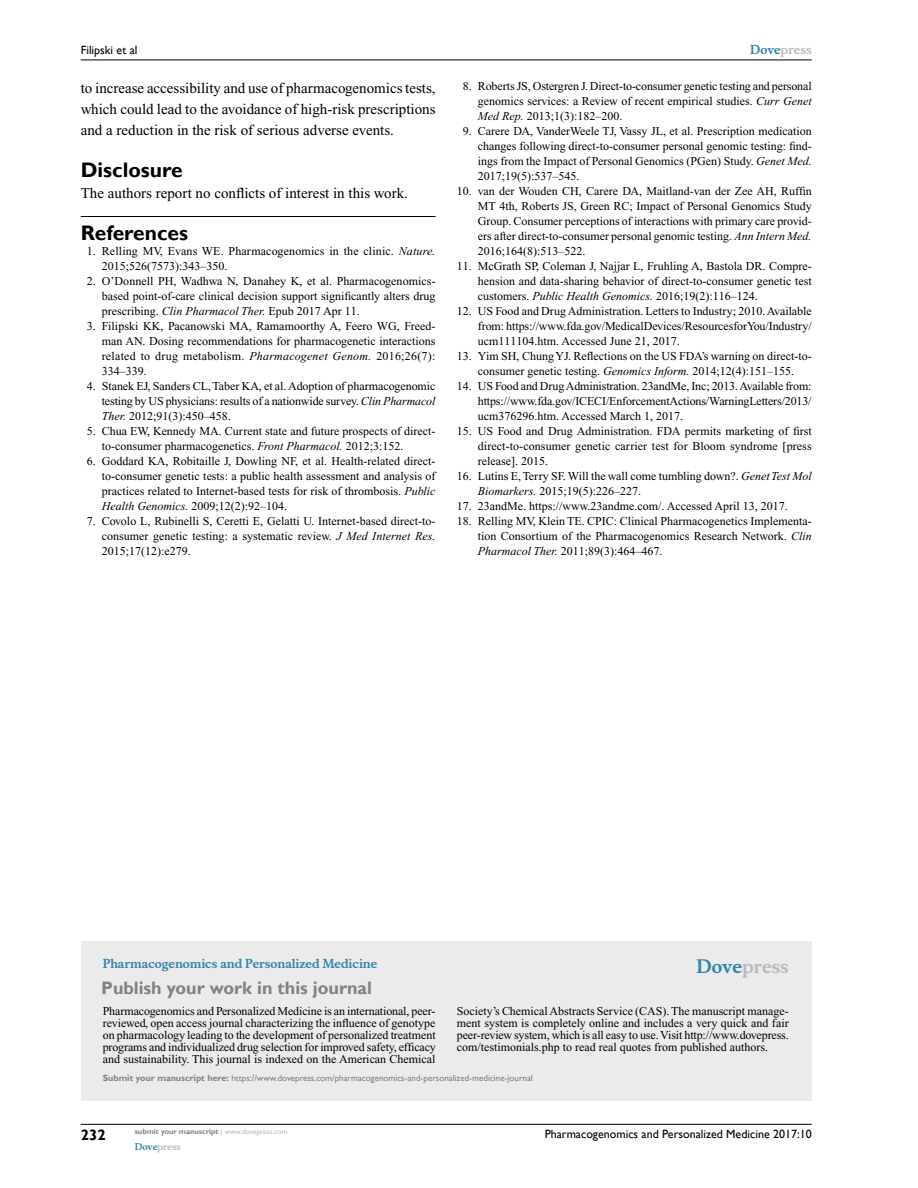
<style>
.page{position:relative;width:918px;height:1188px;background:#fff}
.page>*{position:absolute;margin:0;border:0;box-sizing:border-box;transform-origin:0 0}
.t1{font:700 21px "Gill Sans";color:#000}
.t2{font:700 18px "Gill Sans";color:#808285}
.t3{font:700 18px "Musee";color:#b8babc}
.t4{font:15px/21px "Times New Roman";color:#000;text-align:justify}
.t5{font:700 15px "Gill Sans";color:#000}
.t6{font:12px/15px "Times New Roman";color:#000;text-align:justify}
.t7{font:12px "Gill Sans";color:#000}
.t8{font:700 12px "Musee";color:#3785ad}
.t9{font:700 12px "Musee";color:#b8babc}
.t10{font:9px "Gill Sans";color:#808285}
.t11{font:700 9px "Musee";color:#b8babc}
.t12{font:700 7.5px "Gill Sans";color:#808285}
.s1{font-style:italic}
.s2{color:#3785ad}
.s3{font-weight:700}
.s4{font-weight:400;color:#b8babc}
</style>
<div class="page">
<div style="left:81px;top:941px;width:731px;height:160px;background:#ebebec"></div>
<hr style="left:81px;top:1124px;width:731px;height:1px;background:#000">
<hr style="left:81px;top:60px;width:731px;height:1px;background:#000">
<hr style="left:81px;top:216px;width:355px;height:1px;background:#000">
<p class="t7" style="left:81px;top:43px;width:58px">Filipski et al</p>
<p class="t4" style="left:81px;top:77px;width:356px">to increase accessibility and use of pharmacogenomics tests, which could lead to the avoidance of high-risk prescriptions and a reduction in the risk of serious adverse events.</p>
<h1 class="t1" style="left:81px;top:157px;width:103px">Disclosure</h1>
<p class="t4" style="left:81px;top:182px;width:329px">The authors report no conflicts of interest in this work.</p>
<h1 class="t1" style="left:81px;top:220px;width:109px">References</h1>
<p class="t6" style="left:102px;top:243px;width:335px;text-indent:-15px">1. Relling MV, Evans WE. Pharmacogenomics in the clinic. <span class="s1">Nature.<br></span>2015;526(7573):343–350.</p>
<p class="t6" style="left:102px;top:273px;width:335px;text-indent:-15px">2. O’Donnell PH, Wadhwa N, Danahey K, et al. Pharmacogenomics&shy;based point-of-care clinical decision support significantly alters drug prescribing. <span class="s1">Clin Pharmacol Ther.</span> Epub 2017 Apr 11.</p>
<p class="t6" style="left:102px;top:318px;width:335px;text-indent:-15px">3. Filipski KK, Pacanowski MA, Ramamoorthy A, Feero WG, Freed&shy;man AN. Dosing recommendations for pharmacogenetic interactions related to drug metabolism. <span class="s1">Pharmacogenet Genom.</span> 2016;26(7):<br>334–339.</p>
<p class="t6" style="left:102px;top:378px;width:335px;text-indent:-15px">4. Stanek EJ, Sanders CL, Taber KA, et al. Adoption of pharmacogenomic testing by US physicians: results of a nationwide survey. <span class="s1">Clin Pharmacol Ther.</span> 2012;91(3):450–458.</p>
<p class="t6" style="left:102px;top:423px;width:335px;text-indent:-15px">5. Chua EW, Kennedy MA. Current state and future prospects of direct&shy;to-consumer pharmacogenetics. <span class="s1">Front Pharmacol.</span> 2012;3:152.</p>
<p class="t6" style="left:102px;top:453px;width:335px;text-indent:-15px">6. Goddard KA, Robitaille J, Dowling NF, et al. Health-related direct&shy;to-consumer genetic tests: a public health assessment and analysis of practices related to Internet-based tests for risk of thrombosis. <span class="s1">Public Health Genomics.</span> 2009;12(2):92–104.</p>
<p class="t6" style="left:102px;top:513px;width:335px;text-indent:-15px">7. Covolo L, Rubinelli S, Ceretti E, Gelatti U. Internet-based direct-to&shy;consumer genetic testing: a systematic review. <span class="s1">J Med Internet Res.<br></span>2015;17(12):e279.</p>
<p class="t9" style="left:750px;top:43px;width:63px"><span class="s2">Dove</span>press</p>
<p class="t6" style="left:478px;top:79px;width:335px;text-indent:-15px">8. Roberts JS, Ostergren J. Direct-to-consumer genetic testing and personal genomics services: a Review of recent empirical studies. <span class="s1">Curr Genet Med Rep.</span> 2013;1(3):182–200.</p>
<p class="t6" style="left:478px;top:124px;width:335px;text-indent:-15px">9. Carere DA, VanderWeele TJ, Vassy JL, et al. Prescription medication changes following direct-to-consumer personal genomic testing: find&shy;ings from the Impact of Personal Genomics (PGen) Study. <span class="s1">Genet Med.<br></span>2017;19(5):537–545.</p>
<p class="t6" style="left:478px;top:184px;width:335px;text-indent:-21px">10. van der Wouden CH, Carere DA, Maitland-van der Zee AH, Ruffin MT 4th, Roberts JS, Green RC; Impact of Personal Genomics Study Group. Consumer perceptions of interactions with primary care provid&shy;ers after direct-to-consumer personal genomic testing. <span class="s1">Ann Intern Med.<br></span>2016;164(8):513–522.</p>
<p class="t6" style="left:478px;top:259px;width:335px;text-indent:-21px">11. McGrath SP, Coleman J, Najjar L, Fruhling A, Bastola DR. Compre&shy;hension and data-sharing behavior of direct-to-consumer genetic test customers. <span class="s1">Public Health Genomics.</span> 2016;19(2):116–124.</p>
<p class="t6" style="left:478px;top:304px;width:335px;text-indent:-21px">12. US Food and Drug Administration. Letters to Industry; 2010. Available from: https://www.fda.gov/MedicalDevices/ResourcesforYou/Industry/ ucm111104.htm. Accessed June 21, 2017.</p>
<p class="t6" style="left:457px;top:349px;width:356px;text-align:center">13. Yim SH, Chung YJ. Reflections on the US FDA’s warning on direct-to&shy;consumer genetic testing. <span class="s1">Genomics Inform.</span> 2014;12(4):151–155.</p>
<p class="t6" style="left:478px;top:379px;width:335px;text-indent:-21px">14. US Food and Drug Administration. 23andMe, Inc; 2013. Available from: https://www.fda.gov/ICECI/EnforcementActions/WarningLetters/2013/ ucm376296.htm. Accessed March 1, 2017.</p>
<p class="t6" style="left:478px;top:424px;width:335px;text-indent:-21px">15. US Food and Drug Administration. FDA permits marketing of first direct-to-consumer genetic carrier test for Bloom syndrome [press release]. 2015.</p>
<p class="t6" style="left:478px;top:469px;width:335px;text-indent:-21px">16. Lutins E, Terry SF. Will the wall come tumbling down?. <span class="s1">Genet Test Mol<br>Biomarkers.</span> 2015;19(5):226–227.</p>
<p class="t6" style="left:457px;top:499px;width:332px">17. 23andMe. https://www.23andme.com/. Accessed April 13, 2017.</p>
<p class="t6" style="left:478px;top:514px;width:335px;text-indent:-21px">18. Relling MV, Klein TE. CPIC: Clinical Pharmacogenetics Implementa&shy;tion Consortium of the Pharmacogenomics Research Network. <span class="s1">Clin Pharmacol Ther.</span> 2011;89(3):464–467.</p>
<p class="t8" style="left:103px;top:956px;width:276px">Pharmacogenomics and Personalized Medicine</p>
<h2 class="t2" style="left:101px;top:977px;width:272px">Publish your work in this journal</h2>
<h2 class="t3" style="left:697px;top:955px;width:94px"><span class="s2">Dove</span>press</h2>
<p class="t6" style="left:103px;top:1005px;width:335px;line-height:12px">Pharmacogenomics and Personalized Medicine is an international, peer&shy;reviewed, open access journal characterizing the influence of genotype on pharmacology leading to the development of personalized treatment programs and individualized drug selection for improved safety, efficacy and sustainability. This journal is indexed on the American Chemical</p>
<p class="t6" style="left:457px;top:1005px;width:333px;line-height:12px">Society’s Chemical Abstracts Service (CAS). The manuscript manage&shy;ment system is completely online and includes a very quick and fair peer-review system, which is all easy to use. Visit http://www.dovepress. com/testimonials.php to read real quotes from published authors.</p>
<p class="t10" style="left:103px;top:1072px;width:432px"><span class="s3">Submit your manuscript here:</span> https://www.dovepress.com/pharmacogenomics-and-personalized-medicine-journal</p>
<p class="t5" style="left:81px;top:1126px;width:26px">232</p>
<p class="t12" style="left:135px;top:1127px;width:154px">submit your manuscript <span class="s4">| www.dovepress.com</span></p>
<p class="t11" style="left:135px;top:1141px;width:48px"><span class="s2">Dove</span>press</p>
<p class="t7" style="left:545px;top:1127px;width:269px">Pharmacogenomics and Personalized Medicine 2017:10</p>
</div>
